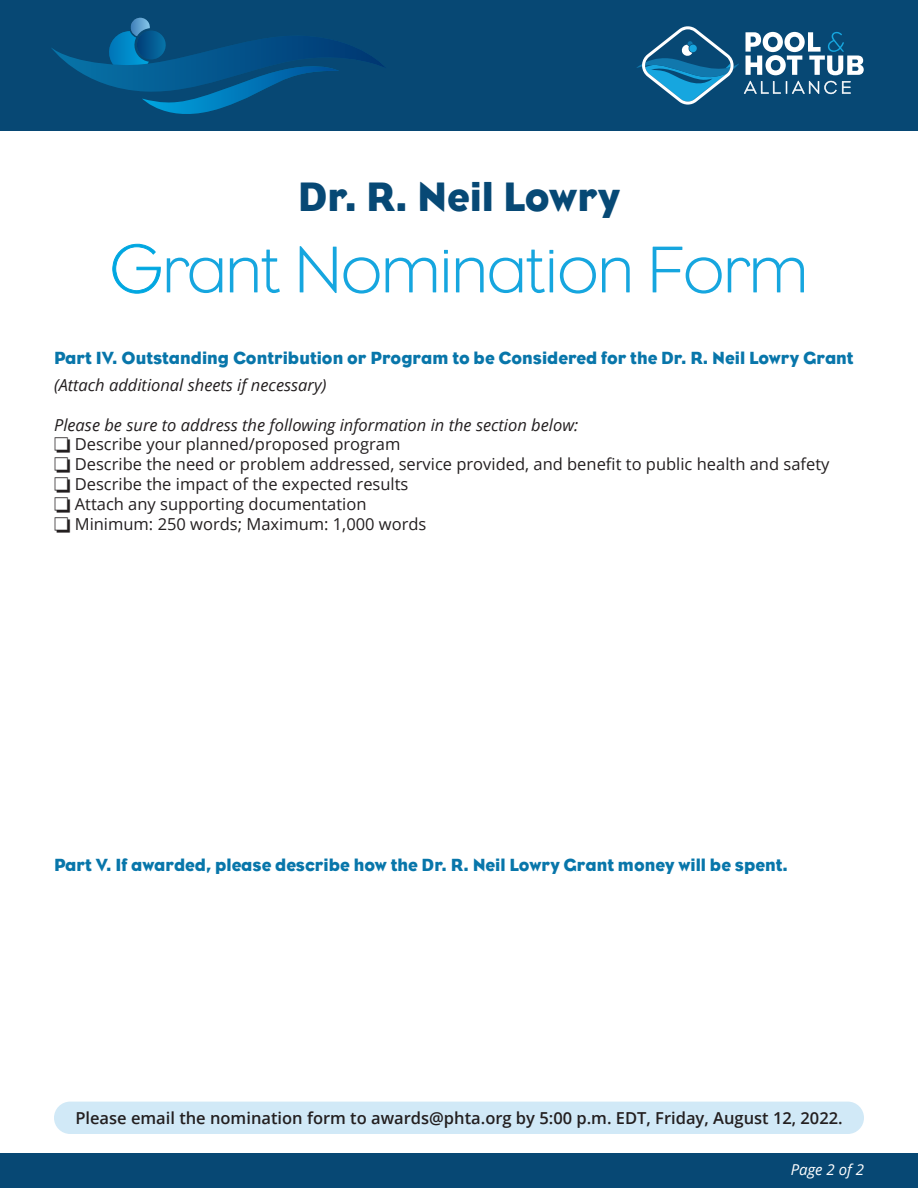
<style>
.page{position:relative;width:918px;height:1188px;background:#fff}
.page>*{position:absolute;margin:0;border:0;box-sizing:border-box;transform-origin:0 0}
.t1{font:300 67.5px "Eagle";color:#16a6df}
.t2{font:42px "Eagle";color:#074975}
.t3{font:18px "Eagle";color:#0876aa}
.t4{font:16.5px "Open Sans";color:#231f20}
.t5{font:italic 16.5px "Open Sans";color:#231f20}
.t6{font:600 16.5px "Open Sans";color:#231f20}
.t7{font:italic 15px "Open Sans";color:#fff}
.s1{font-family:"Bahamas Light";font-weight:400;color:#00a7e1}
</style>
<div class="page">
<div style="left:0;top:0;width:918px;height:131px;background:#074874"></div>
<div style="left:0;top:1153px;width:918px;height:35px;background:#074874"></div>
<svg style="left:636px;top:26px;width:228px;height:79px"></svg>
<svg style="left:51px;top:18px;width:333px;height:96px"></svg>
<div style="left:54px;top:1102px;width:810px;height:32px;background:#d1e9f7;border-radius:16px"></div>
<h2 class="t2" style="left:298px;top:173px;width:324px">Dr. R. Neil Lowry</h2>
<h1 class="t1" style="left:111px;top:232px;width:698px"><span class="s1">G</span>rant Nomination Form</h1>
<p class="t3" style="left:54px;top:348px;width:801px">Part IV. Outstanding Contribution or Program to be Considered for the Dr. R. Neil Lowry Grant</p>
<p class="t5" style="left:54px;top:374px;width:274px">(Attach additional sheets if necessary)</p>
<p class="t5" style="left:54px;top:413px;width:526px">Please be sure to address the following information in the section below:</p>
<p class="t4" style="left:54px;top:433px;width:348px">□ Describe your planned/proposed program</p>
<p class="t4" style="left:54px;top:453px;width:777px">□ Describe the need or problem addressed, service provided, and benefit to public health and safety</p>
<p class="t4" style="left:54px;top:473px;width:356px">□ Describe the impact of the expected results</p>
<p class="t4" style="left:54px;top:492px;width:314px">□ Attach any supporting documentation</p>
<p class="t4" style="left:54px;top:512px;width:374px">□ Minimum: 250 words; Maximum: 1,000 words</p>
<p class="t3" style="left:54px;top:855px;width:735px">Part V. If awarded, please describe how the Dr. R. Neil Lowry Grant money will be spent.</p>
<p class="t6" style="left:75px;top:1107px;width:769px">Please email the nomination form to awards@phta.org by 5:00 p.m. EDT, Friday, August 12, 2022.</p>
<p class="t7" style="left:791px;top:1159px;width:75px">Page 2 of 2</p>
</div>
